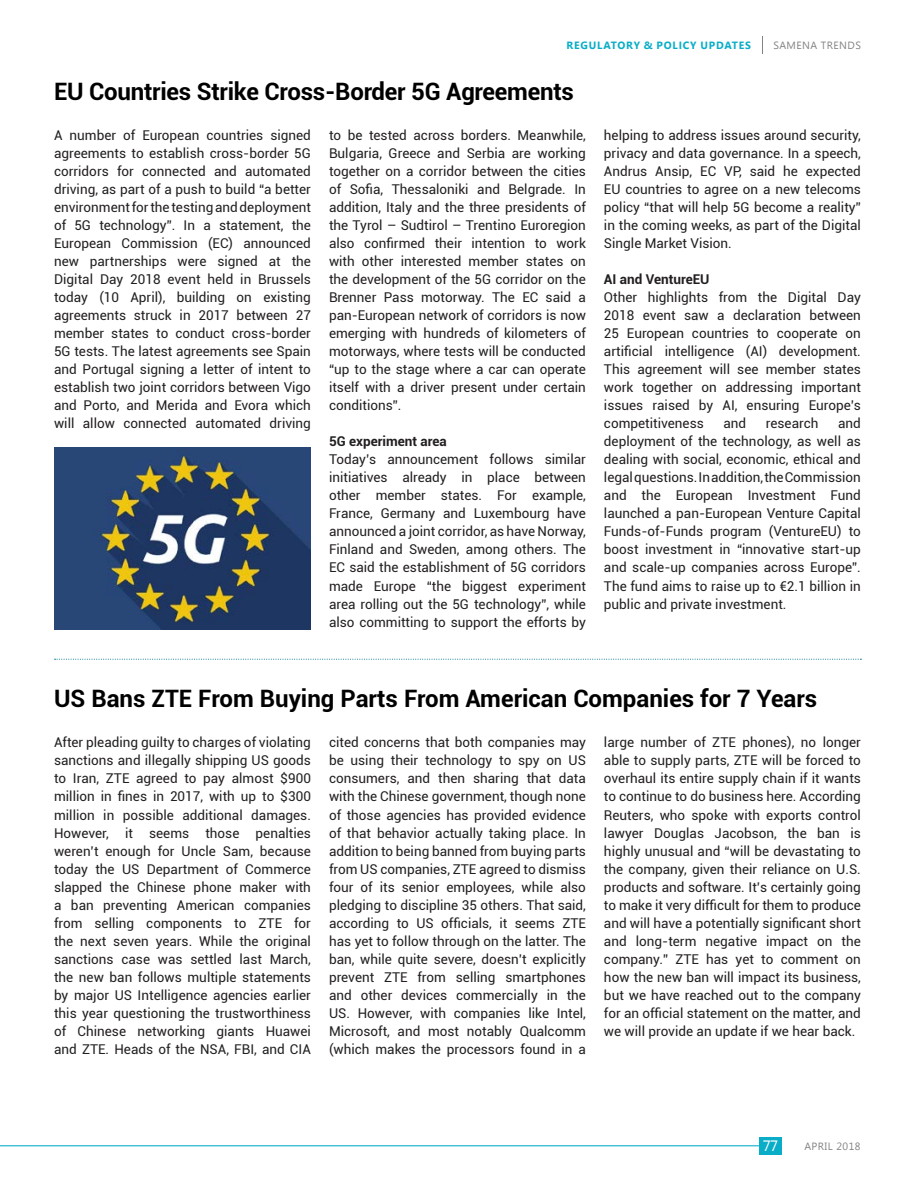
<style>
.page{position:relative;width:915px;height:1191px;background:#fff}
.page>*{position:absolute;margin:0;border:0;box-sizing:border-box;transform-origin:0 0}
.TEXT_TITLE_black{font:700 24px "Roboto";letter-spacing:-.01em;color:#000}
.t1{font:15px "Segoe UI";color:#fff}
.TEXT_TITLE_black-2{font:13.5px/18px "Roboto";color:#231f20;text-align:justify}
.TEXT_TITLE_black-3{font:700 13.5px "Roboto";color:#231f20}
.t2{font:700 10.5px "Segoe UI";letter-spacing:.075em;color:#09adc7}
.t3{font:10.5px "Segoe UI";letter-spacing:.04em;color:#818386}
</style>
<div class="page">
<hr style="left:0;top:1145px;width:760px;height:1px;background:#09adc7">
<div style="left:759px;top:1137px;width:22px;height:17px;background:#09adc7"></div>
<svg style="left:55px;top:658px;width:806px;height:2px"></svg>
<img style="left:54px;top:447px;width:256px;height:182px">
<p class="t2" style="left:566px;top:37px;width:186px">REGULATORY &amp; POLICY UPDATES</p>
<p class="t3" style="left:773px;top:38px;width:89px">SAMENA TRENDS</p>
<p class="TEXT_TITLE_black" style="left:54px;top:75px;width:521px">EU Countries Strike Cross-Border 5G Agreements</p>
<p class="TEXT_TITLE_black-2" style="left:54px;top:126px;width:258px">A number of European countries signed agreements to establish cross-border 5G corridors for connected and automated driving, as part of a push to build “a better environment for the testing and deployment of 5G technology”. In a statement, the European Commission (EC) announced new partnerships were signed at the Digital Day 2018 event held in Brussels today (10 April), building on existing agreements struck in 2017 between 27 member states to conduct cross-border 5G tests. The latest agreements see Spain and Portugal signing a letter of intent to establish two joint corridors between Vigo and Porto, and Merida and Evora which will allow connected automated driving</p>
<p class="TEXT_TITLE_black-2" style="left:329px;top:126px;width:258px">to be tested across borders. Meanwhile, Bulgaria, Greece and Serbia are working together on a corridor between the cities of Sofia, Thessaloniki and Belgrade. In addition, Italy and the three presidents of the Tyrol – Sudtirol – Trentino Euroregion also confirmed their intention to work with other interested member states on the development of the 5G corridor on the Brenner Pass motorway. The EC said a pan-European network of corridors is now emerging with hundreds of kilometers of motorways, where tests will be conducted “up to the stage where a car can operate itself with a driver present under certain conditions”.</p>
<p class="TEXT_TITLE_black-3" style="left:329px;top:432px;width:119px">5G experiment area</p>
<p class="TEXT_TITLE_black-2" style="left:329px;top:450px;width:258px">Today’s announcement follows similar initiatives already in place between other member states. For example, France, Germany and Luxembourg have announced a joint corridor, as have Norway, Finland and Sweden, among others. The EC said the establishment of 5G corridors made Europe “the biggest experiment area rolling out the 5G technology”, while also committing to support the efforts by</p>
<p class="TEXT_TITLE_black-2" style="left:603px;top:126px;width:258px">helping to address issues around security, privacy and data governance. In a speech, Andrus Ansip, EC VP, said he expected EU countries to agree on a new telecoms policy “that will help 5G become a reality” in the coming weeks, as part of the Digital Single Market Vision.</p>
<p class="TEXT_TITLE_black-3" style="left:603px;top:270px;width:107px">AI and VentureEU</p>
<p class="TEXT_TITLE_black-2" style="left:603px;top:288px;width:258px">Other highlights from the Digital Day 2018 event saw a declaration between 25 European countries to cooperate on artificial intelligence (AI) development.<br>This agreement will see member states work together on addressing important issues raised by AI, ensuring Europe’s competitiveness</p>
<p class="TEXT_TITLE_black-2" style="left:603px;top:414px;width:258px;text-indent:234px">and deployment of the technology, as well as dealing with social, economic, ethical and legal questions. In addition, the Commission and the European Investment Fund launched a pan-European Venture Capital Funds-of-Funds program (VentureEU) to boost investment in “innovative start-up and scale-up companies across Europe”.<br>The fund aims to raise up to €2.1 billion in public and private investment.</p>
<p class="TEXT_TITLE_black-2" style="left:723px;top:414px;width:24px">and</p>
<p class="TEXT_TITLE_black-2" style="left:765px;top:414px;width:54px">research</p>
<p class="TEXT_TITLE_black" style="left:54px;top:682px;width:764px">US Bans ZTE From Buying Parts From American Companies for 7 Years</p>
<p class="TEXT_TITLE_black-2" style="left:54px;top:733px;width:258px">After pleading guilty to charges of violating sanctions and illegally shipping US goods to Iran, ZTE agreed to pay almost $900 million in fines in 2017, with up to $300 million in possible additional damages.<br>However, it seems those penalties weren’t enough for Uncle Sam, because today the US Department of Commerce slapped the Chinese phone maker with a ban preventing American companies from selling components to ZTE for the next seven years. While the original sanctions case was settled last March, the new ban follows multiple statements by major US Intelligence agencies earlier this year questioning the trustworthiness of Chinese networking giants Huawei and ZTE. Heads of the NSA, FBI, and CIA</p>
<p class="TEXT_TITLE_black-2" style="left:329px;top:733px;width:258px">cited concerns that both companies may be using their technology to spy on US consumers, and then sharing that data with the Chinese government, though none of those agencies has provided evidence of that behavior actually taking place. In addition to being banned from buying parts from US companies, ZTE agreed to dismiss four of its senior employees, while also pledging to discipline 35 others. That said, according to US officials, it seems ZTE has yet to follow through on the latter. The ban, while quite severe, doesn’t explicitly prevent ZTE from selling smartphones and other devices commercially in the US. However, with companies like Intel, Microsoft, and most notably Qualcomm (which makes the processors found in a</p>
<p class="TEXT_TITLE_black-2" style="left:603px;top:733px;width:258px">large number of ZTE phones), no longer able to supply parts, ZTE will be forced to overhaul its entire supply chain if it wants to continue to do business here. According Reuters, who spoke with exports control lawyer Douglas Jacobson, the ban is highly unusual and “will be devastating to the company, given their reliance on U.S. products and software. It’s certainly going to make it very difficult for them to produce and will have a potentially significant short and long-term negative impact on the company.” ZTE has yet to comment on how the new ban will impact its business, but we have reached out to the company for an official statement on the matter, and we will provide an update if we hear back.</p>
<p class="t1" style="left:762px;top:1135px;width:17px">77</p>
<p class="t3" style="left:804px;top:1138px;width:57px">APRIL 2018</p>
</div>
